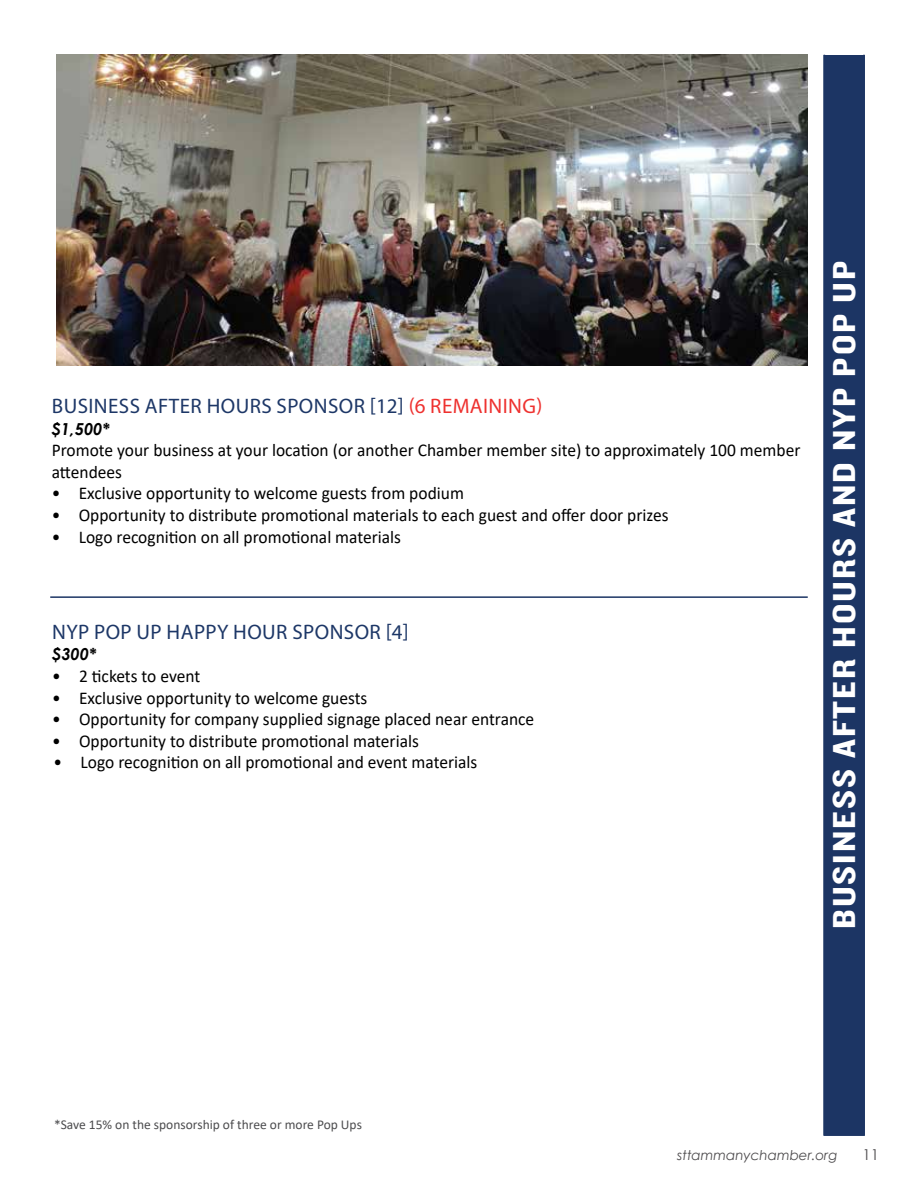
<style>
.page{position:relative;width:918px;height:1188px;background:#fff}
.page>*{position:absolute;margin:0;border:0;box-sizing:border-box;transform-origin:0 0}
.t1{font:33px "Knockout HTF50 Welterweight";letter-spacing:.05em;color:#fff;scale:1.2 1}
.t2{font:21px "Myriad Pro";letter-spacing:.02em;color:#1d3767}
.t3{font:18px/21.6px "Calibri";color:#000}
.t4{font:italic 700 16.5px "Century Gothic";color:#000}
.t5{font:15px "Century Gothic";color:#4d4b4d}
.t6{font:13.5px "Calibri";color:#4c4c4e}
.t7{font:italic 13.5px "Century Gothic";color:#4d4b4d}
.s1{color:#ee312f}
</style>
<div class="page">
<img style="left:56px;top:54px;width:752px;height:311px">
<hr style="left:50px;top:596px;width:758px;height:2px;background:#1c3564">
<div style="left:824px;top:55px;width:40px;height:1080px;background:#1c3564"></div>
<div style="left:824px;top:54px;width:41px;height:1082px;border:2px solid #1c3564"></div>
<p class="t2" style="left:52px;top:393px;width:492px">BUSINESS AFTER HOURS SPONSOR [12] <span class="s1">(6 REMAINING)</span></p>
<p class="t4" style="left:52px;top:416px;width:60px">$1,500*</p>
<p class="t3" style="left:52px;top:439px;width:750px">Promote your business at your location (or another Chamber member site) to approximately 100 member attendees</p>
<p class="t3" style="left:52px;top:482px;width:414px">• Exclusive opportunity to welcome guests from podium</p>
<p class="t3" style="left:52px;top:504px;width:618px">• Opportunity to distribute promotional materials to each guest and offer door prizes</p>
<p class="t3" style="left:52px;top:525px;width:351px">• Logo recognition on all promotional materials</p>
<p class="t2" style="left:52px;top:619px;width:358px">NYP POP UP HAPPY HOUR SPONSOR [4]</p>
<p class="t4" style="left:52px;top:642px;width:46px">$300*</p>
<p class="t3" style="left:52px;top:665px;width:150px">• 2 tickets to event</p>
<p class="t3" style="left:52px;top:686px;width:317px">• Exclusive opportunity to welcome guests</p>
<p class="t3" style="left:52px;top:708px;width:484px">• Opportunity for company supplied signage placed near entrance</p>
<p class="t3" style="left:52px;top:730px;width:368px">• Opportunity to distribute promotional materials</p>
<p class="t3" style="left:54px;top:751px;width:425px">• Logo recognition on all promotional and event materials</p>
<h1 class="t1" style="left:827px;top:929px;width:559px;rotate:-90deg">BUSINESS AFTER HOURS AND NYP POP UP</h1>
<p class="t6" style="left:54px;top:1115px;width:309px">*Save 15% on the sponsorship of three or more Pop Ups</p>
<p class="t7" style="left:677px;top:1146px;width:162px">sttammanychamber.org</p>
<p class="t5" style="left:862px;top:1144px;width:18px">11</p>
</div>
